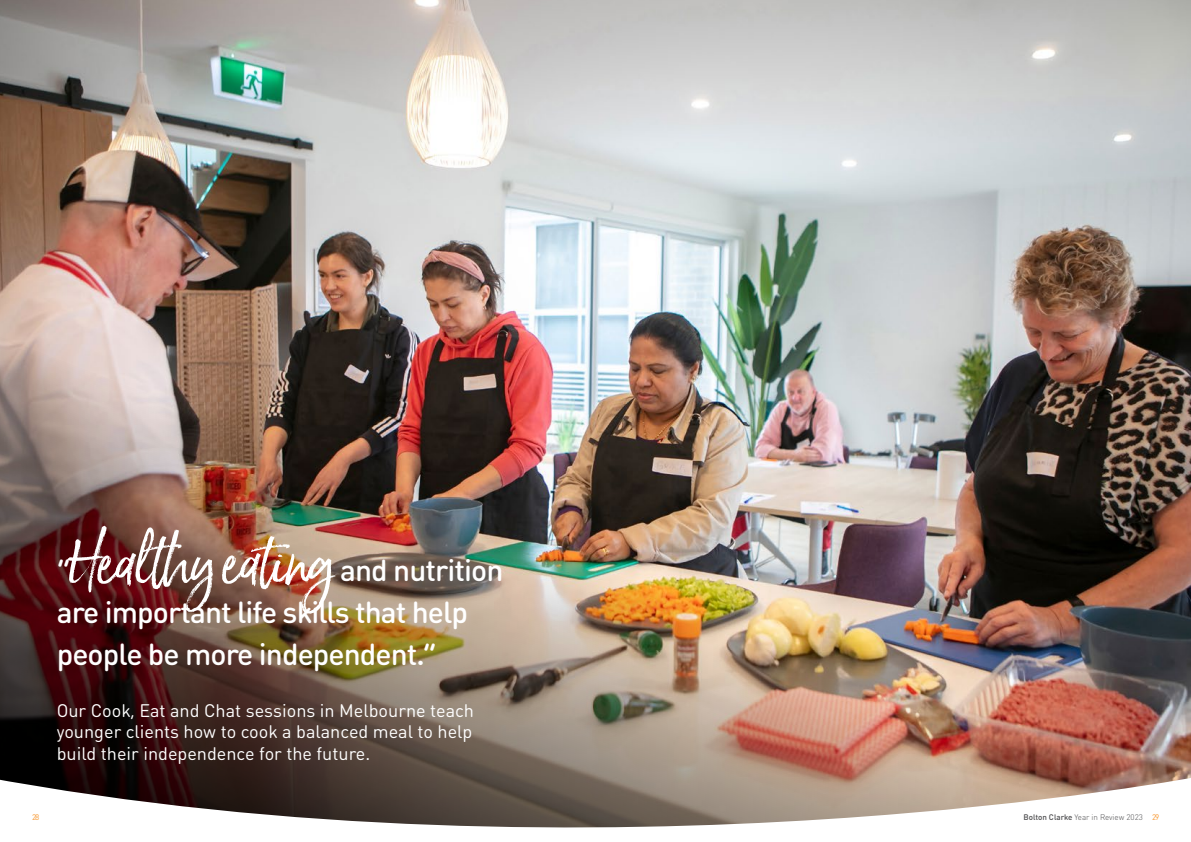
<style>
.page{position:relative;width:1191px;height:842px;background:#fff}
.page>*{position:absolute;margin:0;border:0;box-sizing:border-box;transform-origin:0 0}
.t1{font:500 30px/42px "DIN Round OT";letter-spacing:-.03em;color:#fff}
.t2{font:18px/21.6px "DIN Round OT";color:#fff;text-align:justify}
.t3{font:300 8px "DIN Round OT";color:#4d4d4f}
.t4{font:8px "DIN Round OT";color:#f89a34}
.s1{font-family:"Born Ready";font-weight:400;font-size:60px}
.s2{font-weight:500}
.s3{font-weight:400;color:#f89a34}
</style>
<div class="page">
<img style="left:0;top:0;width:1191px;height:317px">
<img style="left:0;top:317px;width:1191px;height:458px">
<svg style="left:0;top:775px;width:1191px;height:53px"></svg>
<h1 class="t1" style="left:57px;top:549px;width:448px">“<span class="s1">Healthy eating</span> and nutrition are important life skills that help people be more independent.”</h1>
<p class="t2" style="left:57px;top:699px;width:419px">Our Cook, Eat and Chat sessions in Melbourne teach younger clients how to cook a balanced meal to help build their independence for the future.</p>
<p class="t4" style="left:32px;top:812px;width:9px">28</p>
<p class="t3" style="left:1023px;top:812px;width:137px"><span class="s2">Bolton Clarke</span> Year in Review 2023 <span class="s3">29</span></p>
</div>
